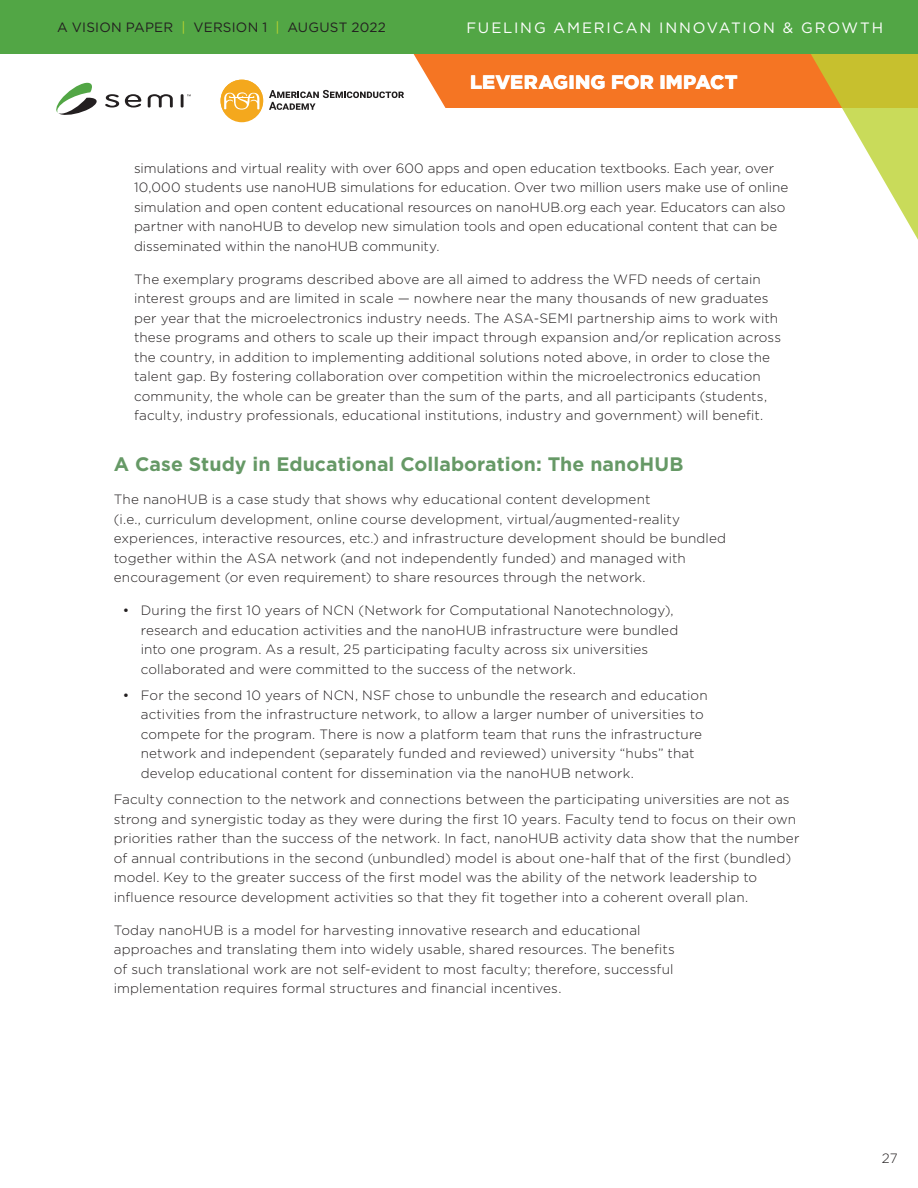
<style>
.page{position:relative;width:918px;height:1188px;background:#fff}
.page>*{position:absolute;margin:0;border:0;box-sizing:border-box;transform-origin:0 0}
.t1{font:700 19.5px "Gotham";letter-spacing:.005em;color:#696}
.t2{font:900 19.5px "Gotham";letter-spacing:.01em;color:#fff}
.t3{font:15px "Gotham";letter-spacing:.12em;color:#fff}
.t4{font:300 13.5px/19.5px "Gotham";letter-spacing:.01em;color:#231f20}
.t5{font:13.5px "Gotham";letter-spacing:.015em;color:#231f20}
.s1{color:#bcd331}
.s2{font-weight:400}
</style>
<div class="page">
<svg style="left:56px;top:83px;width:41px;height:32px"></svg>
<svg style="left:105px;top:94px;width:14px;height:14px"></svg>
<svg style="left:125px;top:94px;width:16px;height:14px"></svg>
<hr style="left:181px;top:94px;width:3px;height:14px;background:#231f20">
<svg style="left:148px;top:94px;width:25px;height:14px"></svg>
<div style="left:413px;top:54px;width:367px;height:54px;background:#f57523"></div>
<svg style="left:780px;top:54px;width:138px;height:186px"></svg>
<div style="left:0;top:0;width:918px;height:54px;background:#52a645"></div>
<div style="left:221px;top:80px;width:42px;height:42px;background:#f4a81d;border-radius:50%"></div>
<svg style="left:269px;top:90px;width:135px;height:20px"></svg>
<svg style="left:221px;top:80px;width:42px;height:40px"></svg>
<p class="t5" style="left:57px;top:18px;width:330px">A VISION PAPER <span class="s1">|</span> VERSION 1 <span class="s1">|</span> AUGUST 2022</p>
<p class="t3" style="left:466px;top:18px;width:418px">FUELING AMERICAN INNOVATION &amp; GROWTH</p>
<h1 class="t2" style="left:470px;top:69px;width:269px">LEVERAGING FOR IMPACT</h1>
<p class="t4" style="left:134px;top:158px;width:656px">simulations and virtual reality with over 600 apps and open education textbooks. Each year, over 10,000 students use nanoHUB simulations for education. Over two million users make use of online simulation and open content educational resources on nanoHUB.org each year. Educators can also partner with nanoHUB to develop new simulation tools and open educational content that can be disseminated within the nanoHUB community.</p>
<p class="t4" style="left:134px;top:269px;width:649px">The exemplary programs described above are all aimed to address the WFD needs of certain interest groups and are limited in scale — nowhere near the many thousands of new graduates per year that the microelectronics industry needs. The ASA-SEMI partnership aims to work with these programs and others to scale up their impact through expansion and/or replication across the country, in addition to implementing additional solutions noted above, in order to close the talent gap. By fostering collaboration over competition within the microelectronics education community, the whole can be greater than the sum of the parts, and all participants (students, faculty, industry professionals, educational institutions, industry and government) will benefit.</p>
<h1 class="t1" style="left:114px;top:451px;width:571px">A Case Study in Educational Collaboration: The nanoHUB</h1>
<p class="t4" style="left:114px;top:489px;width:614px">The nanoHUB is a case study that shows why educational content development<br>(i.e., curriculum development, online course development, virtual/augmented-reality experiences, interactive resources, etc.) and infrastructure development should be bundled together within the ASA network (and not independently funded) and managed with encouragement (or even requirement) to share resources through the network.</p>
<p class="t4" style="left:141px;top:600px;width:539px;text-indent:-18px"><span class="s2">•</span> During the first 10 years of NCN (Network for Computational Nanotechnology), research and education activities and the nanoHUB infrastructure were bundled into one program. As a result, 25 participating faculty across six universities collaborated and were committed to the success of the network.</p>
<p class="t4" style="left:141px;top:685px;width:568px;text-indent:-18px"><span class="s2">•</span> For the second 10 years of NCN, NSF chose to unbundle the research and education activities from the infrastructure network, to allow a larger number of universities to compete for the program. There is now a platform team that runs the infrastructure network and independent (separately funded and reviewed) university “hubs” that develop educational content for dissemination via the nanoHUB network.</p>
<p class="t4" style="left:114px;top:789px;width:687px">Faculty connection to the network and connections between the participating universities are not as strong and synergistic today as they were during the first 10 years. Faculty tend to focus on their own priorities rather than the success of the network. In fact, nanoHUB activity data show that the number of annual contributions in the second (unbundled) model is about one-half that of the first (bundled) model. Key to the greater success of the first model was the ability of the network leadership to influence resource development activities so that they fit together into a coherent overall plan.</p>
<p class="t4" style="left:114px;top:920px;width:563px">Today nanoHUB is a model for harvesting innovative research and educational approaches and translating them into widely usable, shared resources. The benefits of such translational work are not self-evident to most faculty; therefore, successful implementation requires formal structures and financial incentives.</p>
<p class="t4" style="left:882px;top:1148px;width:17px">27</p>
</div>
